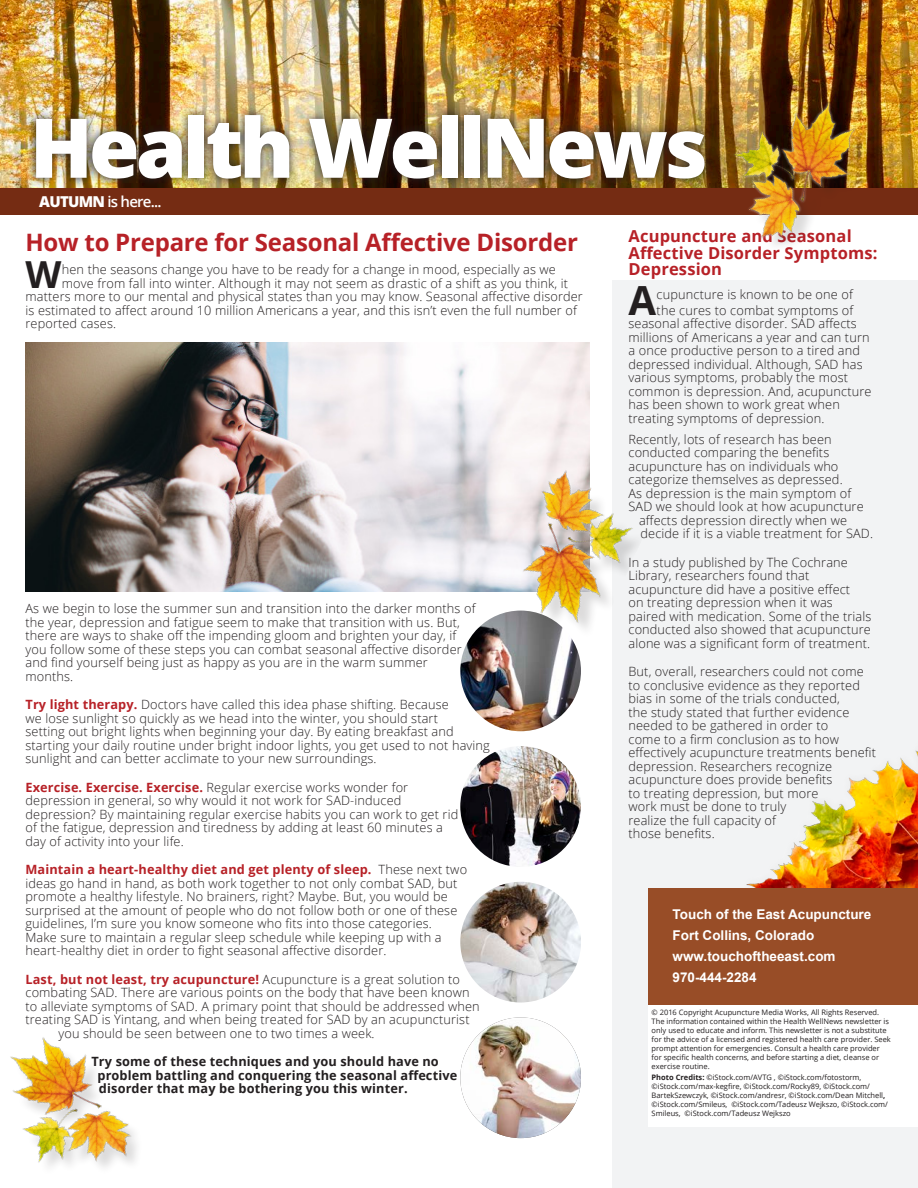
<style>
.page{position:relative;width:918px;height:1188px;background:#fff}
.page>*{position:absolute;margin:0;border:0;box-sizing:border-box;transform-origin:0 0}
.t1{font:800 82.5px "Open Sans";letter-spacing:-.05em;color:#fff}
.t2{font:700 40.2px "Open Sans";color:#231f20}
.t3{font:700 37.2px "Open Sans";color:#231f20}
.t4{font:700 24px "Open Sans";letter-spacing:-.01em;color:#b72127}
.t5{font:700 16.5px/16.5px "Open Sans";letter-spacing:.01em;color:#b72127}
.t6{font:600 15px "Open Sans";letter-spacing:-.05em;color:#fff}
.t7{font:700 13.5px/21px "Arial";color:#fff}
.t8{font:300 12.75px/13.5px "Open Sans";letter-spacing:.01em;color:#231f20}
.t9{font:700 12.75px/13.5px "Open Sans";letter-spacing:.01em;color:#231f20}
.t10{font:700 12.75px "Open Sans";letter-spacing:.01em;color:#b72127}
.Body{font:7.5px/9px "Open Sans";color:#231f20}
.s1{font-weight:800}
.s2{font-weight:700;color:#b72127}
.s3{font-weight:300;color:#231f20}
.s4{font-weight:700}
</style>
<div class="page">
<img style="left:0;top:0;width:918px;height:188px">
<div style="left:648px;top:887px;width:270px;height:118px;background:#984d27"></div>
<img style="left:26px;top:105px;width:667px;height:83px">
<div style="left:0;top:188px;width:918px;height:27px;background:#752c13"></div>
<div style="left:612px;top:280px;width:306px;height:608px;background:#f2f3f4"></div>
<img style="left:26px;top:343px;width:563px;height:248px">
<img style="left:460px;top:611px;width:121px;height:120px;border-radius:60px">
<img style="left:460px;top:746px;width:121px;height:121px;border-radius:60px">
<img style="left:460px;top:882px;width:121px;height:121px;border-radius:60px">
<img style="left:460px;top:1017px;width:121px;height:121px;border-radius:60px">
<div style="left:612px;top:887px;width:36px;height:301px;background:#f2f3f4"></div>
<div style="left:639px;top:1128px;width:279px;height:60px;background:#f2f3f4"></div>
<img style="left:483px;top:447px;width:154px;height:203px">
<img style="left:10px;top:1037px;width:127px;height:130px">
<img style="left:746px;top:750px;width:172px;height:138px">
<img style="left:693px;top:71px;width:206px;height:174px">
<h1 class="t1" style="left:30px;top:85px;width:679px">Health WellNews</h1>
<p class="t6" style="left:39px;top:191px;width:124px"><span class="s1">AUTUMN</span> is here...</p>
<p class="t4" style="left:26px;top:225px;width:554px">How to Prepare for Seasonal Affective Disorder</p>
<p class="t3" style="left:26px;top:248px;width:38px">W</p>
<p class="t8" style="left:62px;top:263px;width:495px">hen the seasons change you have to be ready for a change in mood, especially as we</p>
<p class="t8" style="left:62px;top:276px;width:508px">move from fall into winter. Although it may not seem as drastic of a shift as you think, it</p>
<p class="t8" style="left:25px;top:290px;width:559px">matters more to our mental and physical states than you may know. Seasonal affective disorder</p>
<p class="t8" style="left:25px;top:303px;width:553px">is estimated to affect around 10 million Americans a year, and this isn’t even the full number of</p>
<p class="t8" style="left:25px;top:317px;width:92px">reported cases.</p>
<p class="t8" style="left:25px;top:602px;width:452px">As we begin to lose the summer sun and transition into the darker months of the year, depression and fatigue seem to make that transition with us. But, there are ways to shake off the impending gloom and brighten your day, if you follow some of these steps you can combat seasonal affective disorder and find yourself being just as happy as you are in the warm summer months.</p>
<p class="t8" style="left:25px;top:698px;width:466px"><span class="s2">Try light therapy.</span> Doctors have called this idea phase shifting. Because<br>we lose sunlight so quickly as we head into the winter, you should start<br>setting out bright lights when beginning your day. By eating breakfast and starting your daily routine under bright indoor lights, you get used to not having sunlight and can better acclimate to your new surroundings.</p>
<p class="t8" style="left:25px;top:780px;width:434px"><span class="s2">Exercise. Exercise. Exercise.</span> Regular exercise works wonder for depression in general, so why would it not work for SAD-induced depression? By maintaining regular exercise habits you can work to get rid of the fatigue, depression and tiredness by adding at least 60 minutes a day of activity into your life.</p>
<p class="t8" style="left:25px;top:863px;width:443px"><span class="s2">Maintain a heart-healthy diet and get plenty of sleep.</span> These next two ideas go hand in hand, as both work together to not only combat SAD, but promote a healthy lifestyle. No brainers, right? Maybe. But, you would be surprised at the amount of people who do not follow both or one of these guidelines, I’m sure you know someone who fits into those categories.<br>Make sure to maintain a regular sleep schedule while keeping up with a heart-healthy diet in order to fight seasonal affective disorder.</p>
<p class="t10" style="left:25px;top:970px;width:436px">Last, but not least, try acupuncture! <span class="s3">Acupuncture is a great solution to</span></p>
<p class="t8" style="left:25px;top:986px;width:446px">combating SAD. There are various points on the body that have been known</p>
<p class="t8" style="left:25px;top:999px;width:456px">to alleviate symptoms of SAD. A primary point that should be addressed when</p>
<p class="t8" style="left:25px;top:1013px;width:446px">treating SAD is Yintang, and when being treated for SAD by an acupuncturist</p>
<p class="t8" style="left:58px;top:1026px;width:318px">you should be seen between one to two times a week.</p>
<p class="t9" style="left:97px;top:1055px;width:361px;text-indent:-6px">Try some of these techniques and you should have no problem battling and conquering the seasonal affective disorder that may be bothering you this winter.</p>
<p class="t5" style="left:629px;top:228px;width:251px">Acupuncture and Seasonal<br>Affective Disorder Symptoms:<br>Depression</p>
<p class="t2" style="left:629px;top:272px;width:29px">A</p>
<p class="t8" style="left:657px;top:287px;width:198px;line-height:15.3px">cupuncture is known to be one of the cures to combat symptoms of</p>
<p class="t8" style="left:629px;top:316px;width:245px">seasonal affective disorder. SAD affects millions of Americans a year and can turn a once productive person to a tired and depressed individual. Although, SAD has various symptoms, probably the most common is depression. And, acupuncture has been shown to work great when treating symptoms of depression.</p>
<p class="t8" style="left:629px;top:432px;width:205px">Recently, lots of research has been</p>
<p class="t8" style="left:629px;top:445px;width:202px">conducted comparing the benefits</p>
<p class="t8" style="left:629px;top:459px;width:211px">acupuncture has on individuals who</p>
<p class="t8" style="left:629px;top:472px;width:216px">categorize themselves as depressed.</p>
<p class="t8" style="left:629px;top:486px;width:224px">As depression is the main symptom of</p>
<p class="t8" style="left:629px;top:499px;width:237px">SAD we should look at how acupuncture</p>
<p class="t8" style="left:639px;top:513px;width:210px">affects depression directly when we</p>
<p class="t8" style="left:641px;top:526px;width:234px">decide if it is a viable treatment for SAD.</p>
<p class="t8" style="left:629px;top:555px;width:244px">In a study published by The Cochrane Library, researchers found that acupuncture did have a positive effect<br>on treating depression when it was paired with medication. Some of the trials conducted also showed that acupuncture alone was a significant form of treatment.</p>
<p class="t8" style="left:629px;top:664px;width:249px">But, overall, researchers could not come to conclusive evidence as they reported bias in some of the trials conducted,<br>the study stated that further evidence needed to be gathered in order to<br>come to a firm conclusion as to how effectively acupuncture treatments benefit depression. Researchers recognize acupuncture does provide benefits<br>to treating depression, but more<br>work must be done to truly<br>realize the full capacity of<br>those benefits.</p>
<p class="t7" style="left:673px;top:904px;width:200px">Touch of the East Acupuncture<br>Fort Collins, Colorado www.touchoftheeast.com<br>970-444-2284</p>
<p class="Body" style="left:652px;top:1008px;width:241px">© 2016 Copyright Acupuncture Media Works, All Rights Reserved.<br>The information contained within the Health WellNews newsletter is only used to educate and inform. This newsletter is not a substitute for the advice of a licensed and registered health care provider. Seek prompt attention for emergencies. Consult a health care provider for specific health concerns, and before starting a diet, cleanse or exercise routine.</p>
<p class="Body" style="left:652px;top:1072px;width:238px"><span class="s4">Photo Credits:</span> ©iStock.com/AVTG , ©iStock.com/fotostorm, ©iStock.com/max-kegfire, ©iStock.com/Rocky89, ©iStock.com/ BartekSzewczyk, ©iStock.com/andresr, ©iStock.com/Dean Mitchell<span class="s4">, </span>©iStock.com/Smileus, ©iStock.com/Tadeusz Wejkszo, ©iStock.com/ Smileus, ©iStock.com/Tadeusz Wejkszo</p>
</div>
